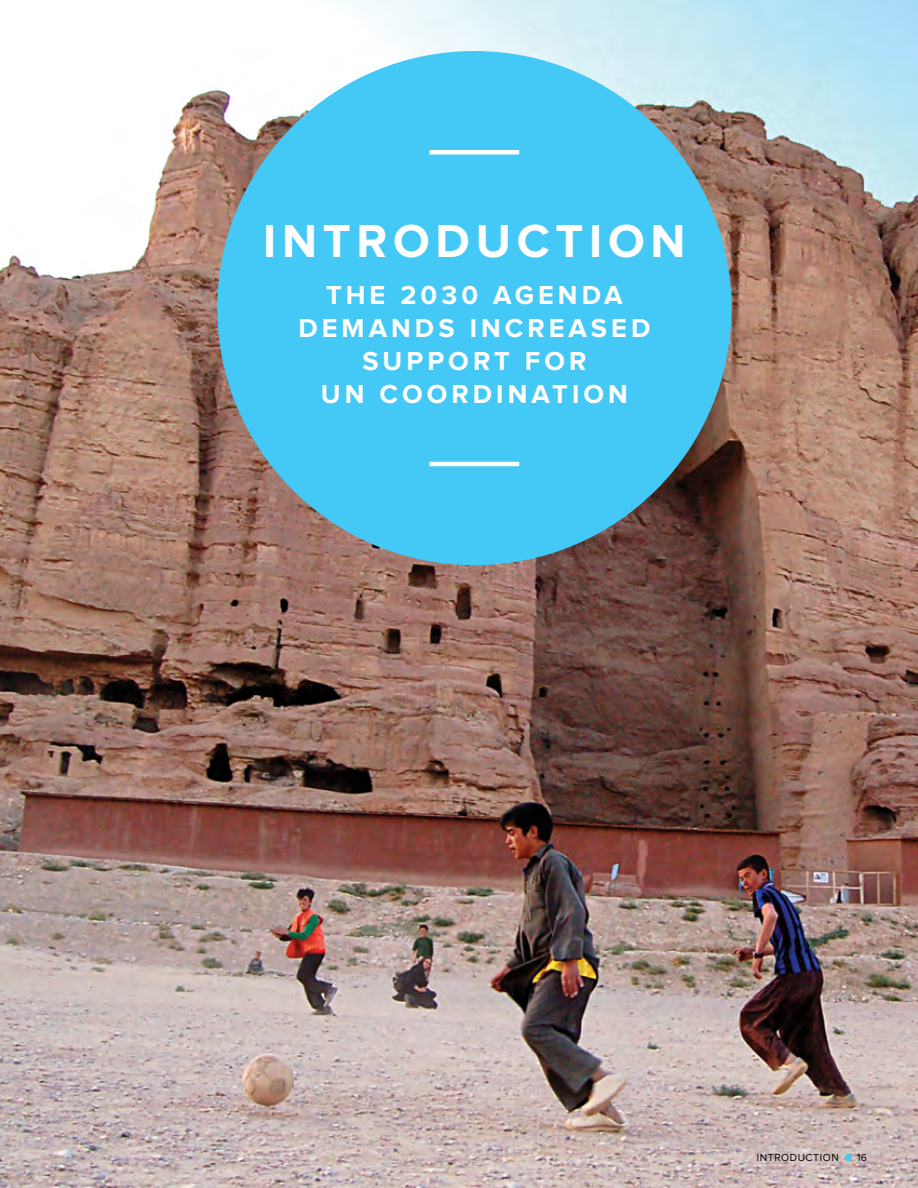
<style>
.page{position:relative;width:918px;height:1188px;background:#fff}
.page>*{position:absolute;margin:0;border:0;box-sizing:border-box;transform-origin:0 0}
.Section_Headline{font:700 48px "Proxima Nova";letter-spacing:.12em;color:#fff}
.Section_Subline{font:700 27px/33px "Proxima Nova";letter-spacing:.15em;color:#fff;text-align:center}
.Copy{font:10.5px "Proxima Nova";letter-spacing:.05em;color:#000}
</style>
<div class="page">
<img style="left:0;top:0;width:918px;height:1188px">
<div style="left:217px;top:51px;width:514px;height:514px;background:#44c8f5;border-radius:50%"></div>
<hr style="left:430px;top:150px;width:89px;height:4px;background:#fff">
<hr style="left:430px;top:462px;width:89px;height:4px;background:#fff">
<div style="left:845px;top:1154px;width:7px;height:7px;background:#44c8f5;border-radius:50%"></div>
<p class="Section_Headline" style="left:263px;top:214px;width:424px">INTRODUCTION</p>
<p class="Section_Subline" style="left:298px;top:279px;width:354px">THE 2030 AGENDA<br>DEMANDS INCREASED<br>SUPPORT FOR<br>UN COORDINATION</p>
<p class="Copy" style="left:757px;top:1152px;width:83px">INTRODUCTION</p>
<p class="Copy" style="left:857px;top:1152px;width:11px">16</p>
</div>
